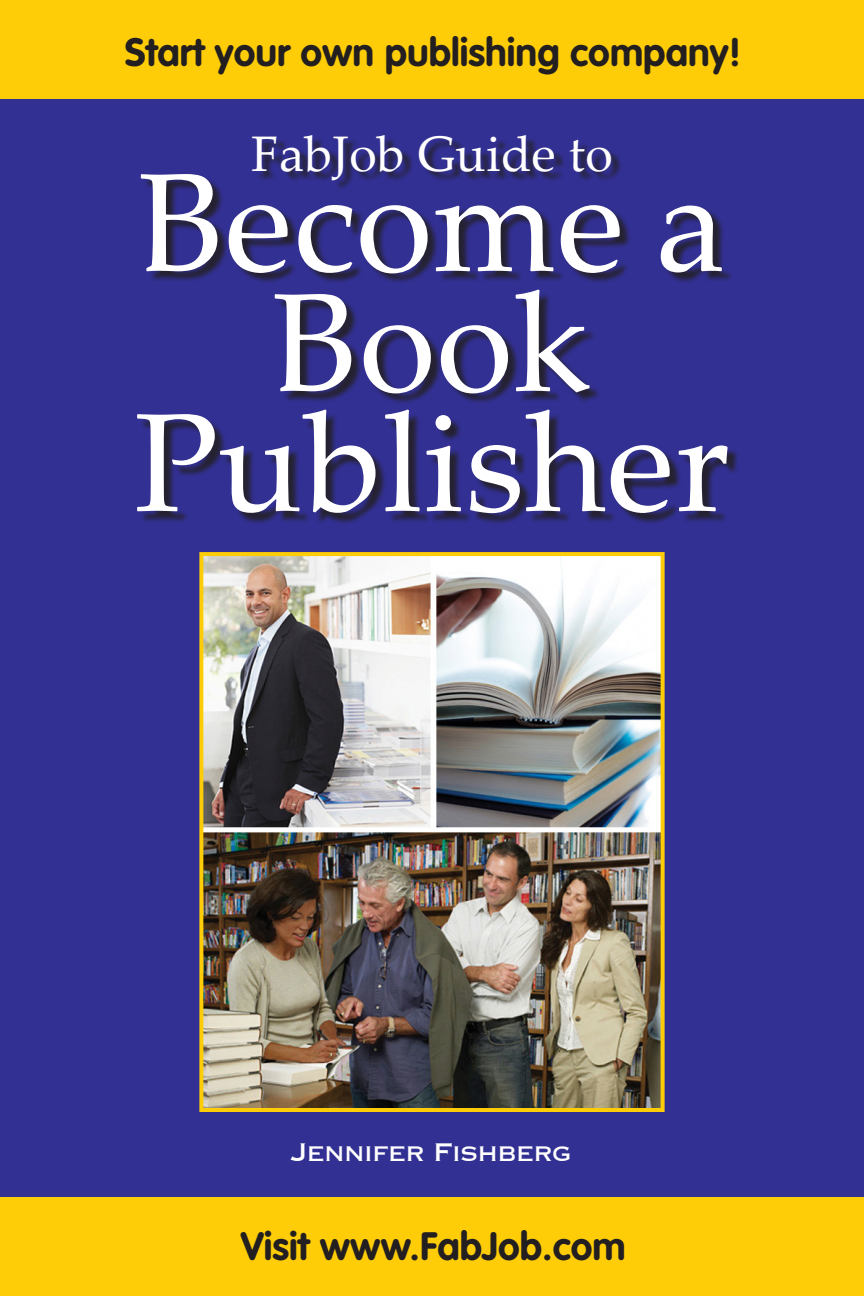
<style>
.page{position:relative;width:864px;height:1296px;background:#323092}
.page>*{position:absolute;margin:0;border:0;box-sizing:border-box;transform-origin:0 0}
.t1{font:140px/120px "Palatino Linotype";letter-spacing:.005em;color:#fff;text-align:center}
.t2{font:50px "Palatino Linotype";letter-spacing:.005em;color:#fff}
.t3{font:700 39px "VAG Rounded Std";color:#231f20}
.t4{font:24px "Copperplate Thirty One AB";color:#fff}
</style>
<div class="page">
<div style="left:0;top:1197px;width:864px;height:99px;background:#fecd08"></div>
<div style="left:0;top:0;width:864px;height:99px;background:#fecd08"></div>
<div style="left:140px;top:137px;width:599px;height:388px;background:#231f20;opacity:.85"></div>
<img style="left:204px;top:557px;width:456px;height:550px">
<div style="left:199px;top:552px;width:466px;height:560px;border:4px solid #fecd08"></div>
<p class="t3" style="left:125px;top:29px;width:618px">Start your own publishing company!</p>
<p class="t2" style="left:251px;top:118px;width:363px">FabJob Guide to</p>
<p class="t1" style="left:139px;top:158px;width:588px">Become a</p>
<p class="t1" style="left:134px;top:278px;width:598px">Book<br>Publisher</p>
<p class="t4" style="left:291px;top:1137px;width:281px">Jennifer Fishberg</p>
<p class="t3" style="left:241px;top:1223px;width:386px">Visit www.FabJob.com</p>
</div>
